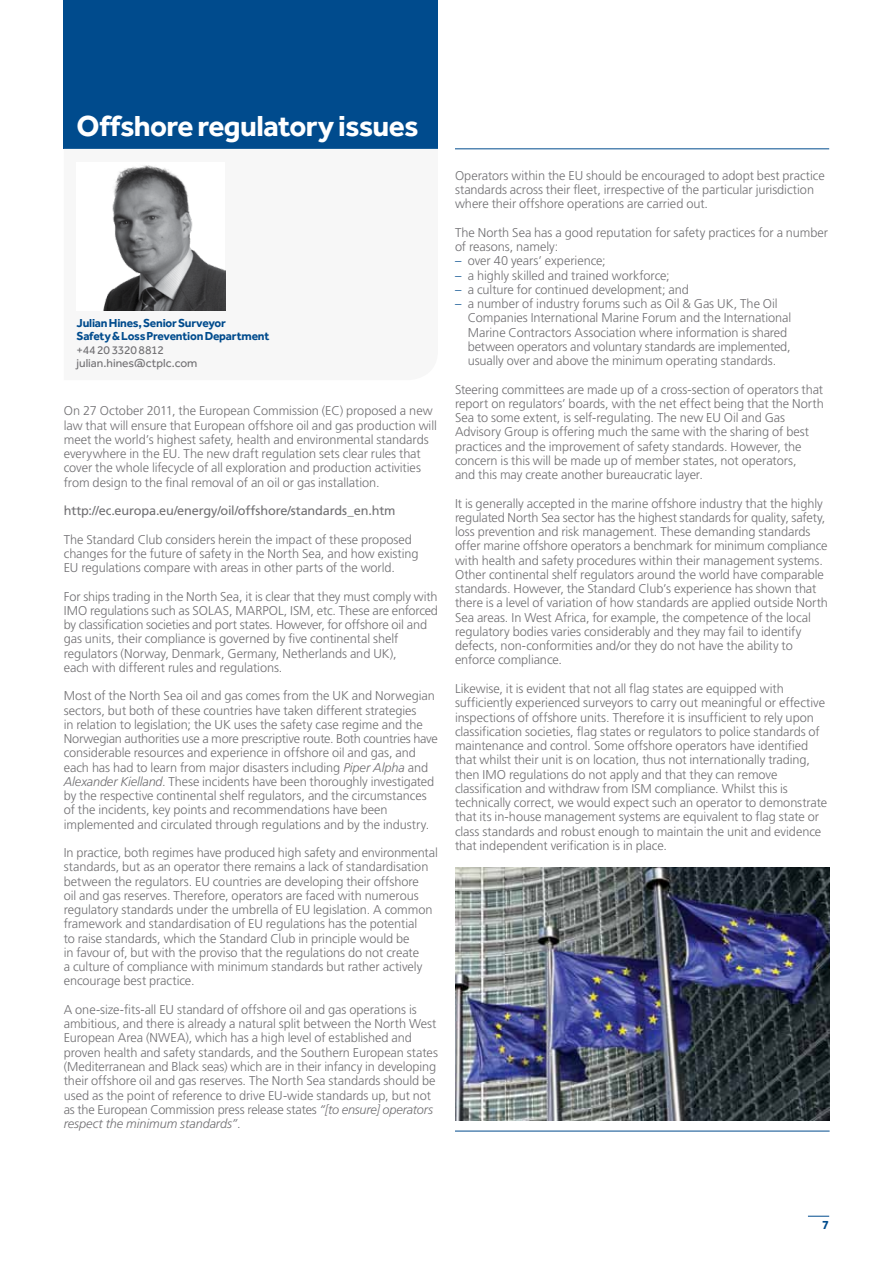
<style>
.page{position:relative;width:893px;height:1263px;background:#fff}
.page>*{position:absolute;margin:0;border:0;box-sizing:border-box;transform-origin:0 0}
.t1{font:700 30px "Effra";letter-spacing:-.02em;color:#fff}
.t2{font:300 12.75px/14.2px "Frutiger LT Std";letter-spacing:-.005em;color:#717073}
.t3{font:12.75px "Frutiger LT Std";letter-spacing:-.015em;color:#717073}
.t4{font:700 12.75px "Effra";color:#004b8d}
.t5{font:700 12px/13.5px "Effra";letter-spacing:-.02em;color:#004b8d}
.t6{font:12px/13.5px "Effra";color:#717073}
.s1{font-style:italic}
.s2{color:#004b8d}
</style>
<div class="page">
<div style="left:64px;top:0;width:374px;height:149px;background:#004b8d"></div>
<hr style="left:455px;top:149px;width:374px;height:1px;background:#004b8d">
<svg style="left:808px;top:1216px;width:21px;height:1px"></svg>
<img style="left:103px;top:165px;width:122px;height:145px">
<hr style="left:455px;top:1131px;width:375px;height:1px;background:#004b8d">
<img style="left:455px;top:867px;width:374px;height:253px">
<h1 class="t1" style="left:77px;top:108px;width:343px">Offshore regulatory issues</h1>
<p class="t5" style="left:77px;top:316px;width:194px">Julian Hines, Senior Surveyor<br>Safety &amp; Loss Prevention Department</p>
<p class="t6" style="left:77px;top:343px;width:122px">+44 20 3320 8812 julian.hines@ctplc.com</p>
<p class="t2" style="left:64px;top:404px;width:375px">On 27 October 2011, the European Commission (EC) proposed a new law that will ensure that European offshore oil and gas production will meet the world’s highest safety, health and environmental standards everywhere in the EU. The new draft regulation sets clear rules that cover the whole lifecycle of all exploration and production activities from design to the final removal of an oil or gas installation.</p>
<p class="t3" style="left:64px;top:503px;width:333px">http://ec.europa.eu/energy/oil/offshore/standards_en.htm</p>
<p class="t2" style="left:64px;top:532px;width:356px">The Standard Club considers herein the impact of these proposed changes for the future of safety in the North Sea, and how existing<br>EU regulations compare with areas in other parts of the world.</p>
<p class="t2" style="left:64px;top:589px;width:376px">For ships trading in the North Sea, it is clear that they must comply with IMO regulations such as SOLAS, MARPOL, ISM, etc. These are enforced by classification societies and port states. However, for offshore oil and gas units, their compliance is governed by five continental shelf regulators (Norway, Denmark, Germany, Netherlands and UK),<br>each with different rules and regulations.</p>
<p class="t2" style="left:64px;top:689px;width:376px">Most of the North Sea oil and gas comes from the UK and Norwegian sectors, but both of these countries have taken different strategies<br>in relation to legislation; the UK uses the safety case regime and the Norwegian authorities use a more prescriptive route. Both countries have considerable resources and experience in offshore oil and gas, and each has had to learn from major disasters including <span class="s1">Piper Alpha</span> and <span class="s1">Alexander Kielland</span>. These incidents have been thoroughly investigated by the respective continental shelf regulators, and the circumstances of the incidents, key points and recommendations have been implemented and circulated through regulations and by the industry.</p>
<p class="t2" style="left:64px;top:846px;width:376px">In practice, both regimes have produced high safety and environmental standards, but as an operator there remains a lack of standardisation between the regulators. EU countries are developing their offshore<br>oil and gas reserves. Therefore, operators are faced with numerous regulatory standards under the umbrella of EU legislation. A common framework and standardisation of EU regulations has the potential<br>to raise standards, which the Standard Club in principle would be<br>in favour of, but with the proviso that the regulations do not create<br>a culture of compliance with minimum standards but rather actively encourage best practice.</p>
<p class="t2" style="left:64px;top:1003px;width:376px">A one-size-fits-all EU standard of offshore oil and gas operations is ambitious, and there is already a natural split between the North West European Area (NWEA), which has a high level of established and proven health and safety standards, and the Southern European states (Mediterranean and Black seas) which are in their infancy in developing their offshore oil and gas reserves. The North Sea standards should be used as the point of reference to drive EU-wide standards up, but not as the European Commission press release states <span class="s1">“[to ensure] operators respect the minimum standards”</span>.</p>
<p class="t2" style="left:455px;top:168px;width:371px">Operators within the EU should be encouraged to adopt best practice standards across their fleet, irrespective of the particular jurisdiction where their offshore operations are carried out.</p>
<p class="t2" style="left:455px;top:225px;width:375px">The North Sea has a good reputation for safety practices for a number of reasons, namely:</p>
<p class="t2" style="left:455px;top:254px;width:152px"><span class="s2">–</span> over 40 years’ experience;</p>
<p class="t2" style="left:455px;top:268px;width:216px"><span class="s2">–</span> a highly skilled and trained workforce;</p>
<p class="t2" style="left:455px;top:282px;width:235px"><span class="s2">–</span> a culture for continued development; and</p>
<p class="t2" style="left:468px;top:297px;width:325px;text-indent:-13px"><span class="s2">–</span> a number of industry forums such as Oil &amp; Gas UK, The Oil Companies International Marine Forum and the International Marine Contractors Association where information is shared between operators and voluntary standards are implemented, usually over and above the minimum operating standards.</p>
<p class="t2" style="left:455px;top:382px;width:370px">Steering committees are made up of a cross-section of operators that report on regulators’ boards, with the net effect being that the North Sea to some extent, is self-regulating. The new EU Oil and Gas Advisory Group is offering much the same with the sharing of best practices and the improvement of safety standards. However, the concern is this will be made up of member states, not operators,<br>and this may create another bureaucratic layer.</p>
<p class="t2" style="left:455px;top:496px;width:374px">It is generally accepted in the marine offshore industry that the highly regulated North Sea sector has the highest standards for quality, safety, loss prevention and risk management. These demanding standards offer marine offshore operators a benchmark for minimum compliance with health and safety procedures within their management systems.<br>Other continental shelf regulators around the world have comparable standards. However, the Standard Club’s experience has shown that there is a level of variation of how standards are applied outside North Sea areas. In West Africa, for example, the competence of the local regulatory bodies varies considerably and they may fail to identify defects, non-conformities and/or they do not have the ability to enforce compliance.</p>
<p class="t2" style="left:455px;top:682px;width:374px">Likewise, it is evident that not all flag states are equipped with sufficiently experienced surveyors to carry out meaningful or effective inspections of offshore units. Therefore it is insufficient to rely upon classification societies, flag states or regulators to police standards of maintenance and control. Some offshore operators have identified that whilst their unit is on location, thus not internationally trading, then IMO regulations do not apply and that they can remove classification and withdraw from ISM compliance. Whilst this is technically correct, we would expect such an operator to demonstrate that its in-house management systems are equivalent to flag state or class standards and robust enough to maintain the unit and evidence that independent verification is in place.</p>
<p class="t4" style="left:822px;top:1217px;width:8px">7</p>
</div>
